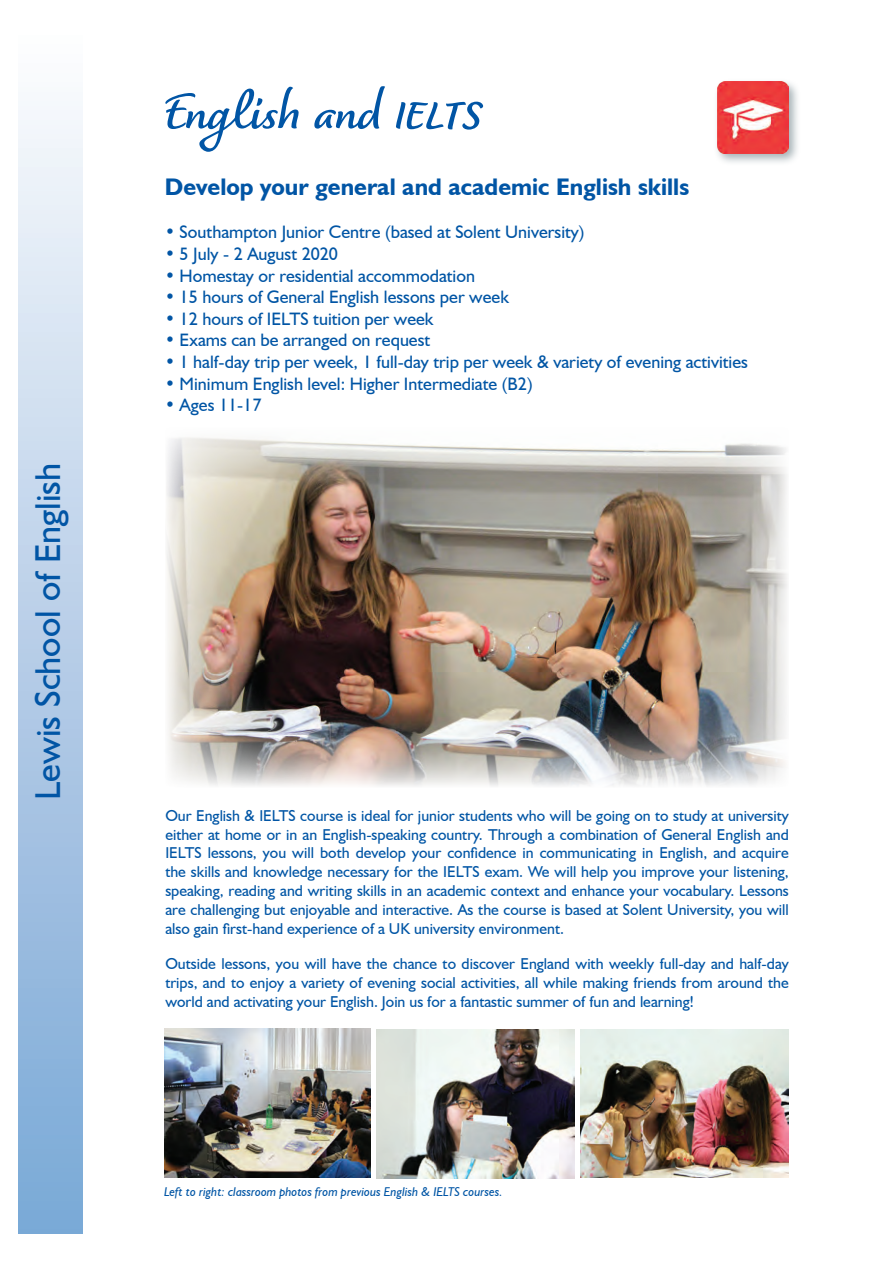
<style>
.page{position:relative;width:893px;height:1263px;background:#fff}
.page>*{position:absolute;margin:0;border:0;box-sizing:border-box;transform-origin:0 0}
.t1{font:700 58.5px "Dolce";letter-spacing:-.02em;color:#0155a5}
.t2{font:36px "Humanist 521 BT";color:#0155a5}
.t3{font:700 24px "Humanist 521 BT";color:#0155a5}
.t4{font:18px "Humanist 521 BT";color:#0155a5}
.t5{font:15.75px/18.9px "Humanist 521 BT";color:#0155a5;text-align:justify}
.t6{font:italic 12.75px "Humanist 521 BT";color:#0155a5}
</style>
<div class="page">
<div style="left:18px;top:30px;width:64px;height:1203px;background:linear-gradient(to bottom,#fcfbfd,#78a6d5)"></div>
<div style="left:713px;top:78px;width:88px;height:88px;background:#8a9aa0;opacity:.75"></div>
<img style="left:717px;top:82px;width:72px;height:71px">
<svg style="left:580px;top:1029px;width:1px;height:148px"></svg>
<img style="left:165px;top:1029px;width:206px;height:148px">
<img style="left:376px;top:1029px;width:199px;height:149px">
<img style="left:581px;top:1029px;width:208px;height:148px">
<img style="left:166px;top:437px;width:622px;height:349px">
<h2 class="t2" style="left:26px;top:800px;width:338px;rotate:-90deg">Lewis School of English</h2>
<h1 class="t1" style="left:165px;top:73px;width:320px">English and IELTS</h1>
<h3 class="t3" style="left:165px;top:172px;width:526px">Develop your general and academic English skills</h3>
<p class="t4" style="left:165px;top:221px;width:421px">• Southampton Junior Centre (based at Solent University)</p>
<p class="t4" style="left:165px;top:243px;width:175px">• 5 July - 2 August 2020</p>
<p class="t4" style="left:165px;top:264px;width:312px">• Homestay or residential accommodation</p>
<p class="t4" style="left:165px;top:286px;width:346px">• 15 hours of General English lessons per week</p>
<p class="t4" style="left:165px;top:307px;width:270px">• 12 hours of IELTS tuition per week</p>
<p class="t4" style="left:165px;top:329px;width:267px">• Exams can be arranged on request</p>
<p class="t4" style="left:165px;top:351px;width:585px">• 1 half-day trip per week, 1 full-day trip per week &amp; variety of evening activities</p>
<p class="t4" style="left:165px;top:372px;width:369px">• Minimum English level: Higher Intermediate (B2)</p>
<p class="t4" style="left:165px;top:394px;width:98px">• Ages 11-17</p>
<p class="t5" style="left:165px;top:805px;width:625px">Our English &amp; IELTS course is ideal for junior students who will be going on to study at university either at home or in an English-speaking country. Through a combination of General English and IELTS lessons, you will both develop your confidence in communicating in English, and acquire the skills and knowledge necessary for the IELTS exam. We will help you improve your listening, speaking, reading and writing skills in an academic context and enhance your vocabulary. Lessons are challenging but enjoyable and interactive. As the course is based at Solent University, you will also gain first-hand experience of a UK university environment.</p>
<p class="t5" style="left:165px;top:954px;width:625px">Outside lessons, you will have the chance to discover England with weekly full-day and half-day trips, and to enjoy a variety of evening social activities, all while making friends from around the world and activating your English. Join us for a fantastic summer of fun and learning!</p>
<p class="t6" style="left:164px;top:1184px;width:340px">Left to right: classroom photos from previous English &amp; IELTS courses.</p>
</div>
